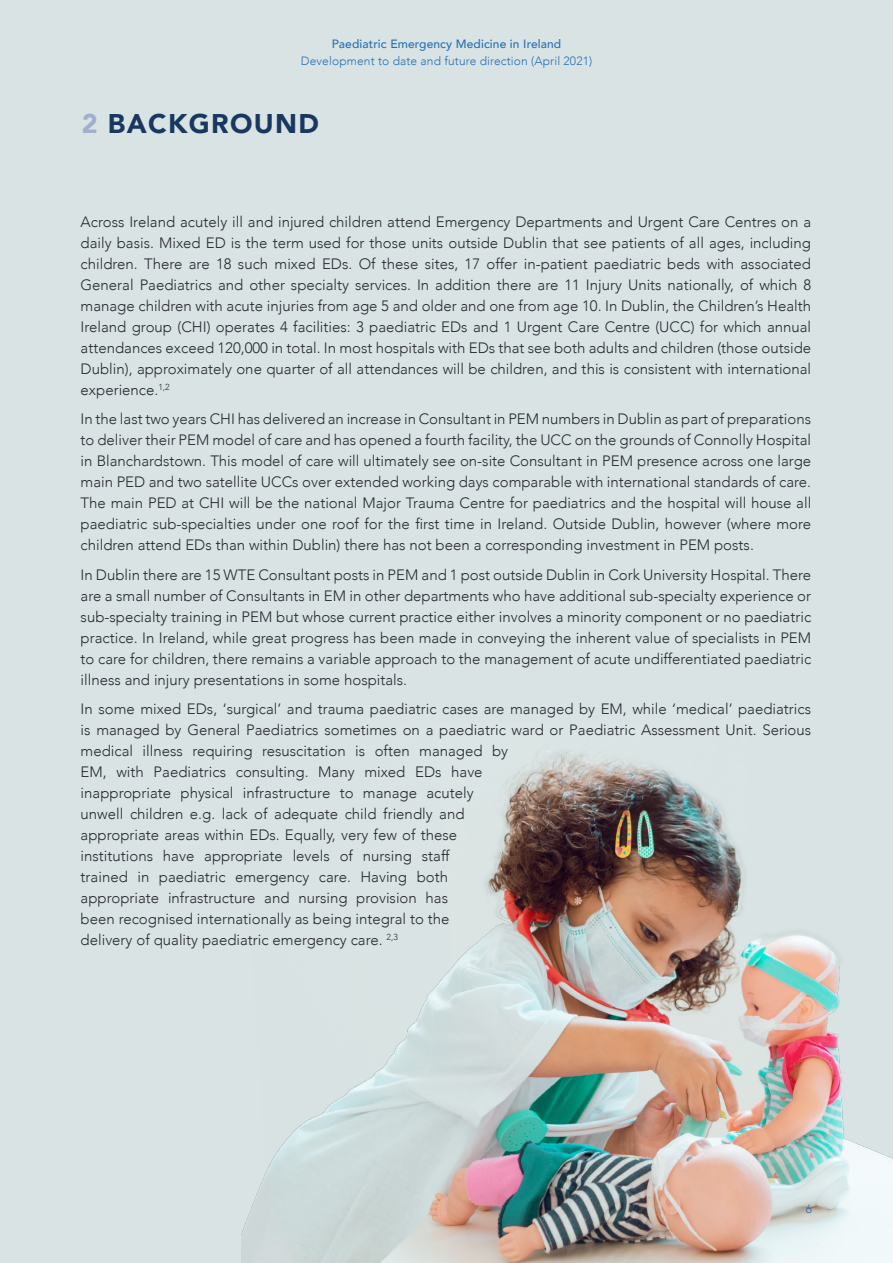
<style>
.page{position:relative;width:893px;height:1263px;background:#d9e3e4}
.page>*{position:absolute;margin:0;border:0;box-sizing:border-box;transform-origin:0 0}
.t1{font:900 27px "Avenir";letter-spacing:.05em;color:#1d3f6c}
.t2{font:300 15px/21px "Avenir";color:#282932;text-align:justify}
.t3{font:300 12px "Avenir";letter-spacing:.01em;color:#2670b8}
.t4{font:500 12px "Avenir";letter-spacing:.01em;color:#2670b8}
.s1{color:#bac6e4}
</style>
<div class="page">
<img style="left:241px;top:751px;width:652px;height:512px">
<p class="t4" style="left:332px;top:34px;width:231px">Paediatric Emergency Medicine in Ireland</p>
<p class="t3" style="left:301px;top:54px;width:293px">Development to date and future direction (April 2021)</p>
<h1 class="t1" style="left:81px;top:101px;width:239px"><span class="s1">2</span> BACKGROUND</h1>
<p class="t2" style="left:81px;top:211px;width:732px">Across Ireland acutely ill and injured children attend Emergency Departments and Urgent Care Centres on a daily basis. Mixed ED is the term used for those units outside Dublin that see patients of all ages, including children. There are 18 such mixed EDs. Of these sites, 17 offer in-patient paediatric beds with associated General Paediatrics and other specialty services. In addition there are 11 Injury Units nationally, of which 8 manage children with acute injuries from age 5 and older and one from age 10. In Dublin, the Children’s Health Ireland group (CHI) operates 4 facilities: 3 paediatric EDs and 1 Urgent Care Centre (UCC) for which annual attendances exceed 120,000 in total. In most hospitals with EDs that see both adults and children (those outside Dublin), approximately one quarter of all attendances will be children, and this is consistent with international experience.<sup>1,2</sup></p>
<p class="t2" style="left:81px;top:408px;width:732px">In the last two years CHI has delivered an increase in Consultant in PEM numbers in Dublin as part of preparations to deliver their PEM model of care and has opened a fourth facility, the UCC on the grounds of Connolly Hospital in Blanchardstown. This model of care will ultimately see on-site Consultant in PEM presence across one large main PED and two satellite UCCs over extended working days comparable with international standards of care.<br>The main PED at CHI will be the national Major Trauma Centre for paediatrics and the hospital will house all paediatric sub-specialties under one roof for the first time in Ireland. Outside Dublin, however (where more children attend EDs than within Dublin) there has not been a corresponding investment in PEM posts.</p>
<p class="t2" style="left:81px;top:564px;width:732px">In Dublin there are 15 WTE Consultant posts in PEM and 1 post outside Dublin in Cork University Hospital. There are a small number of Consultants in EM in other departments who have additional sub-specialty experience or sub-specialty training in PEM but whose current practice either involves a minority component or no paediatric practice. In Ireland, while great progress has been made in conveying the inherent value of specialists in PEM to care for children, there remains a variable approach to the management of acute undifferentiated paediatric illness and injury presentations in some hospitals.</p>
<p class="t2" style="left:81px;top:698px;width:732px;text-align:left">In some mixed EDs, ‘surgical’ and trauma paediatric cases are managed by EM, while ‘medical’ paediatrics is managed by General Paediatrics sometimes on a paediatric ward or Paediatric Assessment Unit. Serious medical illness requiring resuscitation is often managed by<br>EM, with Paediatrics consulting. Many mixed EDs have<br>inappropriate physical infrastructure to manage acutely<br>unwell children e.g. lack of adequate child friendly and<br>appropriate areas within EDs. Equally, very few of these<br>institutions have appropriate levels of nursing staff<br>trained in paediatric emergency care. Having both<br>appropriate infrastructure and nursing provision has<br>been recognised internationally as being integral to the<br>delivery of quality paediatric emergency care. <sup>2,3</sup></p>
<p class="t3" style="left:806px;top:1202px;width:8px">6</p>
</div>
